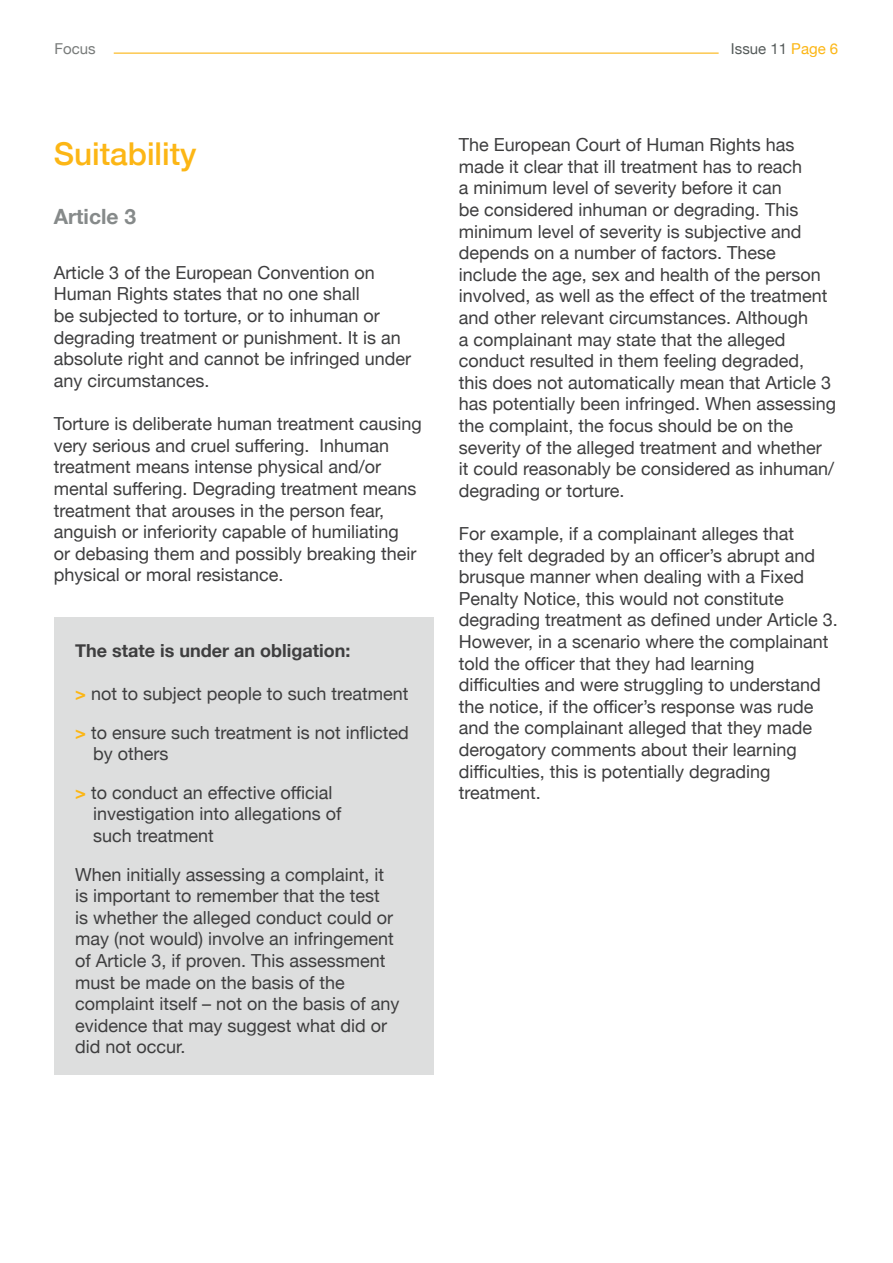
<style>
.page{position:relative;width:893px;height:1263px;background:#fff}
.page>*{position:absolute;margin:0;border:0;box-sizing:border-box;transform-origin:0 0}
.t1{font:500 31.5px "Helvetica Neue";color:#fcb615}
.t2{font:700 21px "Helvetica Neue";color:#868a8a}
.t3{font:18px/21.6px "Helvetica Neue";color:#3e3e3f}
.t4{font:700 18px "Helvetica Neue";color:#3e3e3f}
.t5{font:15px "Helvetica Neue";color:#555b5a}
.t6{font:15px "Helvetica Neue";color:#787b7a}
.s1{color:#fcb615}
.s2{font-weight:700;font-size:18.15px;color:#fcb615}
</style>
<div class="page">
<hr style="left:114px;top:53px;width:605px;height:1px;background:#fcb615">
<div style="left:54px;top:618px;width:380px;height:457px;background:#dddede"></div>
<p class="t6" style="left:55px;top:38px;width:43px">Focus</p>
<p class="t5" style="left:731px;top:38px;width:109px">Issue 11 <span class="s1">Page 6</span></p>
<h1 class="t1" style="left:54px;top:128px;width:144px">Suitability</h1>
<p class="t2" style="left:54px;top:200px;width:84px">Article 3</p>
<p class="t3" style="left:54px;top:263px;width:359px">Article 3 of the European Convention on Human Rights states that no one shall<br>be subjected to torture, or to inhuman or degrading treatment or punishment. It is an absolute right and cannot be infringed under any circumstances.</p>
<p class="t3" style="left:54px;top:414px;width:370px">Torture is deliberate human treatment causing very serious and cruel suffering. Inhuman treatment means intense physical and/or mental suffering. Degrading treatment means treatment that arouses in the person fear, anguish or inferiority capable of humiliating<br>or debasing them and possibly breaking their physical or moral resistance.</p>
<p class="t4" style="left:75px;top:636px;width:277px">The state is under an obligation:</p>
<p class="t3" style="left:75px;top:675px;width:335px;line-height:38.5px"><span class="s2">&gt;</span> not to subject people to such treatment <span class="s2">&gt;</span> to ensure such treatment is not inflicted</p>
<p class="t3" style="left:75px;top:735px;width:259px;line-height:38.5px;text-indent:18px">by others<br><span class="s2">&gt;</span> to conduct an effective official</p>
<p class="t3" style="left:93px;top:804px;width:250px">investigation into allegations of such treatment</p>
<p class="t3" style="left:75px;top:864px;width:326px">When initially assessing a complaint, it is important to remember that the test<br>is whether the alleged conduct could or may (not would) involve an infringement of Article 3, if proven. This assessment must be made on the basis of the complaint itself – not on the basis of any evidence that may suggest what did or did not occur.</p>
<p class="t3" style="left:459px;top:135px;width:379px">The European Court of Human Rights has made it clear that ill treatment has to reach<br>a minimum level of severity before it can<br>be considered inhuman or degrading. This minimum level of severity is subjective and depends on a number of factors. These include the age, sex and health of the person involved, as well as the effect of the treatment and other relevant circumstances. Although<br>a complainant may state that the alleged conduct resulted in them feeling degraded, this does not automatically mean that Article 3 has potentially been infringed. When assessing the complaint, the focus should be on the severity of the alleged treatment and whether<br>it could reasonably be considered as inhuman/ degrading or torture.</p>
<p class="t3" style="left:459px;top:524px;width:381px">For example, if a complainant alleges that<br>they felt degraded by an officer’s abrupt and brusque manner when dealing with a Fixed Penalty Notice, this would not constitute degrading treatment as defined under Article 3.<br>However, in a scenario where the complainant told the officer that they had learning difficulties and were struggling to understand the notice, if the officer’s response was rude and the complainant alleged that they made derogatory comments about their learning difficulties, this is potentially degrading treatment.</p>
</div>
